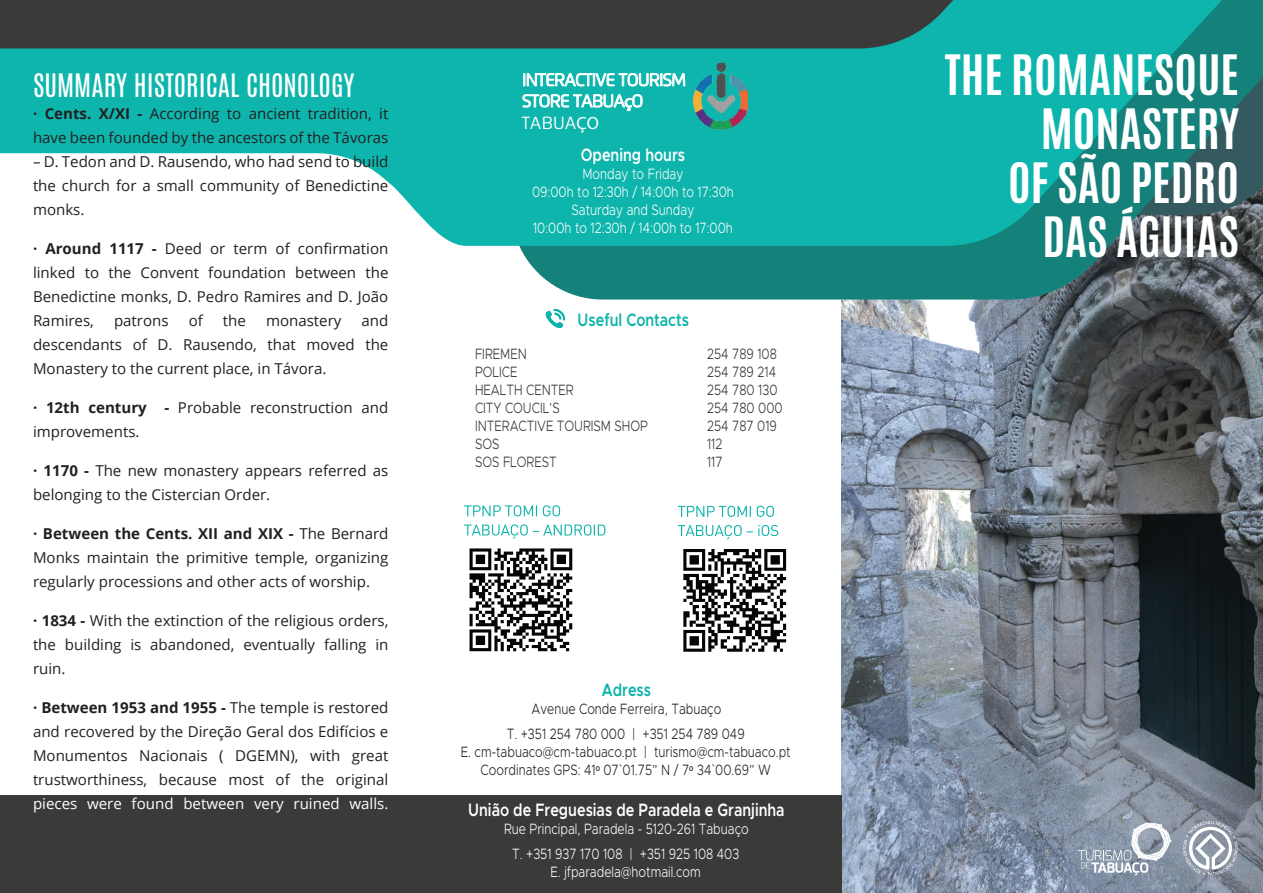
<style>
.page{position:relative;width:1263px;height:893px;background:#fff}
.page>*{position:absolute;margin:0;border:0;box-sizing:border-box;transform-origin:0 0}
.t1{font:700 46.5px/54px "Antonio";color:#fff;text-align:right}
.t2{font:27px "Antonio";color:#fff}
.t3{font:600 18px "Metropolis";color:#fff;scale:.8 1}
.t4{font:600 18px "Metropolis";color:#0cb3ab;scale:.8 1}
.t5{font:17.55px/21.1px "Flexo Caps DEMO";letter-spacing:-.045em;color:#fff}
.t6{font:15px/24px "Open Sans";color:#231f20;text-align:justify}
.t7{font:300 15px/18px "Metropolis";color:#fff;text-align:center;scale:.8 1}
.t8{font:300 15px/18px "Metropolis";color:#231f20;text-align:center;scale:.8 1}
.t9{font:300 15px/18px "Metropolis";color:#363434;scale:.8 1}
.t10{font:15px "Open Sans";color:#fff}
.s1{font-weight:700}
.s2{font-family:"Myriad Pro"}
.s3{font-family:"Myriad Pro";font-weight:400}
</style>
<div class="page">
<img style="left:842px;top:300px;width:421px;height:593px">
<div style="left:0;top:796px;width:842px;height:97px;background:#3a3a3b"></div>
<svg style="left:519px;top:0;width:744px;height:300px;background:#2e7a77"></svg>
<svg style="left:0;top:0;width:1227px;height:246px;background:#35a59f"></svg>
<svg style="left:545px;top:309px;width:20px;height:20px"></svg>
<svg style="left:469px;top:548px;width:103px;height:103px"></svg>
<svg style="left:683px;top:549px;width:103px;height:103px"></svg>
<svg style="left:464px;top:524px;width:141px;height:15px"></svg>
<svg style="left:464px;top:505px;width:96px;height:11px"></svg>
<svg style="left:678px;top:525px;width:100px;height:14px"></svg>
<svg style="left:678px;top:506px;width:96px;height:11px"></svg>
<img style="left:688px;top:63px;width:60px;height:68px">
<svg style="left:523px;top:61px;width:162px;height:25px;background:#45c5be"></svg>
<svg style="left:522px;top:94px;width:120px;height:17px;background:#5fcdc8"></svg>
<svg style="left:1078px;top:822px;width:95px;height:53px;background:#9fa9b7"></svg>
<svg style="left:1183px;top:821px;width:55px;height:55px"></svg>
<h2 class="t2" style="left:33px;top:65px;width:323px">SUMMARY HISTORICAL CHONOLOGY</h2>
<p class="t6" style="left:33px;top:101px;width:357px"><span class="s1">· Cents. X/XI -</span> According to ancient tradition, it have been founded by the ancestors of the Távoras</p>
<p class="t6" style="left:33px;top:149px;width:357px">– D. Tedon and D. Rausendo, who had send to build the church for a small community of Benedictine monks.</p>
<p class="t6" style="left:33px;top:236px;width:357px"><span class="s1">· Around 1117 -</span> Deed or term of confirmation linked to the Convent foundation between the Benedictine monks, D. Pedro Ramires and D. João Ramires,</p>
<p class="t6" style="left:114px;top:308px;width:56px">patrons</p>
<p class="t6" style="left:189px;top:308px;width:16px">of</p>
<p class="t6" style="left:223px;top:308px;width:25px">the</p>
<p class="t6" style="left:266px;top:308px;width:77px">monastery</p>
<p class="t6" style="left:33px;top:308px;width:357px;text-indent:329px">and descendants of D. Rausendo, that moved the Monastery to the current place, in Távora.</p>
<p class="t6" style="left:33px;top:395px;width:357px"><span class="s1">· 12th century -</span> Probable reconstruction and improvements.</p>
<p class="t6" style="left:33px;top:458px;width:357px"><span class="s1">· 1170 -</span> The new monastery appears referred as belonging to the Cistercian Order.</p>
<p class="t6" style="left:33px;top:521px;width:357px"><span class="s1">· Between the Cents. XII and XIX -</span> The Bernard Monks maintain the primitive temple, organizing regularly processions and other acts of worship.</p>
<p class="t6" style="left:33px;top:608px;width:357px"><span class="s1">· 1834 -</span> With the extinction of the religious orders, the building is abandoned, eventually falling in ruin.</p>
<p class="t6" style="left:33px;top:695px;width:357px"><span class="s1">· Between 1953 and 1955 -</span> The temple is restored and recovered by the Direção Geral dos Edifícios e Monumentos Nacionais ( DGEMN), with great trustworthiness, because most of the original</p>
<p class="t10" style="left:33px;top:793px;width:357px">pieces were found between very ruined walls.</p>
<p class="t5" style="left:522px;top:70px;width:166px">INTERACTIVE TOURISM<br>STORE TABUA<span class="s2">ç</span>O</p>
<p class="t5" style="left:521px;top:113px;width:79px">TABUA<span class="s2">ÇO</span></p>
<p class="t3" style="left:581px;top:144px;width:132px">Opening hours</p>
<p class="t7" style="left:532px;top:165px;width:254px">Monday to Friday<br>09:00h to 12:30h / 14:00h to 17:30h<br>Saturday and Sunday<br>10:00h to 12:30h / 14:00h to 17:00h</p>
<p class="t4" style="left:578px;top:308px;width:141px">Useful Contacts</p>
<p class="t9" style="left:475px;top:345px;width:218px">FIREMEN<br>POLICE<br>HEALTH CENTER<br>CITY COUCIL’S<br>INTERACTIVE TOURISM SHOP<br>SOS<br>SOS FLOREST</p>
<p class="t9" style="left:707px;top:345px;width:96px">254 789 108<br>254 789 214<br>254 780 130<br>254 780 000<br>254 787 019<br>112<br>117</p>
<p class="t4" style="left:602px;top:679px;width:63px">Adress</p>
<p class="t8" style="left:532px;top:700px;width:239px">Avenue Conde Ferreira, Tabuaço</p>
<p class="t8" style="left:461px;top:725px;width:414px">T. +351 254 780 000 | +351 254 789 049<br>E. cm-tabuaco@cm-tabuaco.pt | turismo@cm-tabuaco.pt<br>Coordinates GPS: 41<span class="s3">º</span> 07`01.75” N / 7<span class="s3">º</span> 34`00.69” W</p>
<p class="t3" style="left:468px;top:799px;width:397px">União de Freguesias de Paradela e Granjinha</p>
<p class="t7" style="left:504px;top:820px;width:307px">Rue Principal, Paradela - 5120-261 Tabuaço</p>
<p class="t7" style="left:512px;top:845px;width:285px">T. +351 937 170 108 | +351 925 108 403<br>E. jfparadela@hotmail.com</p>
<h1 class="t1" style="left:945px;top:49px;width:296px">THE ROMANESQUE<br>MONASTERY<br>OF SÃO PEDRO<br>DAS ÁGUIAS</h1>
</div>
